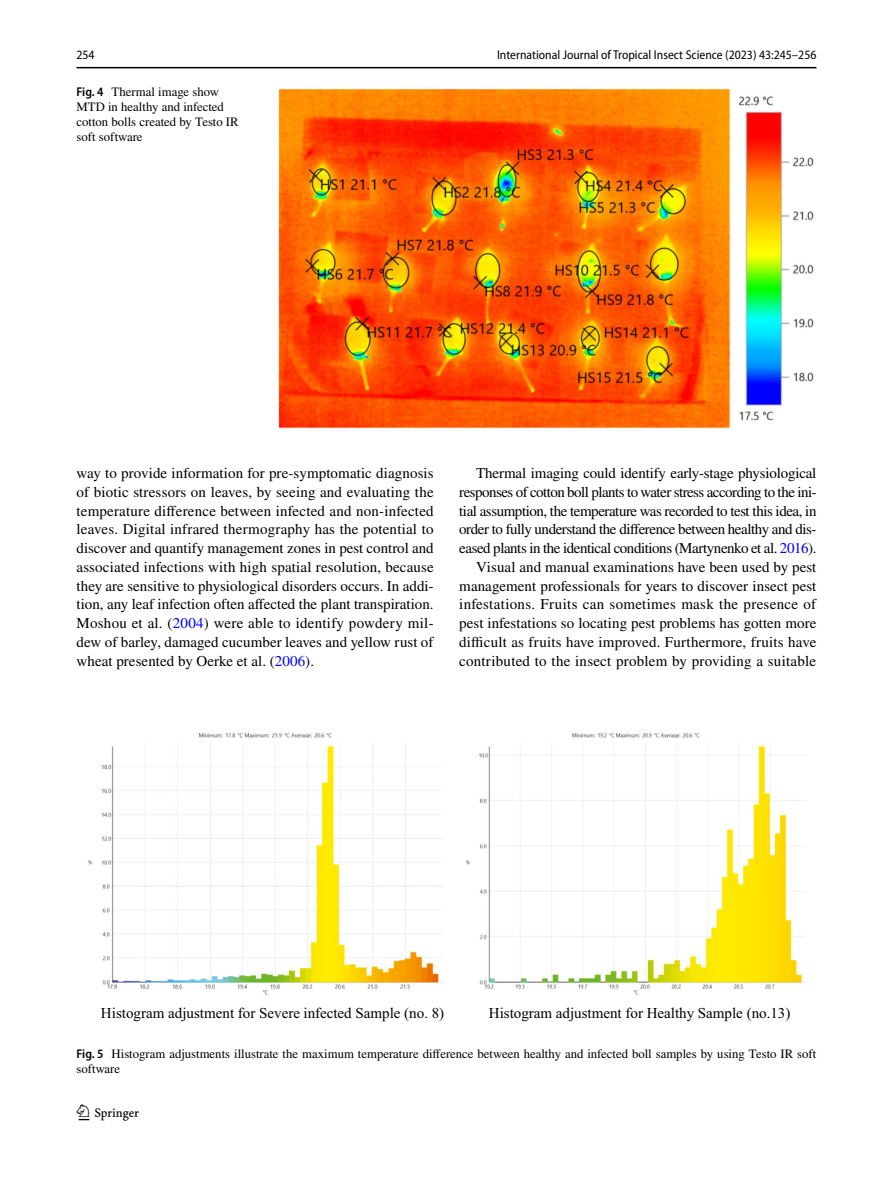
<style>
.page{position:relative;width:893px;height:1187px;background:#fff}
.page>*{position:absolute;margin:0;border:0;box-sizing:border-box;transform-origin:0 0}
.t1{font:22.5px "Springnew Regular 2";color:#000}
.t2{font:15px/18.8px "STIX";letter-spacing:-.005em;color:#000;text-align:justify}
.t3{font:15px "Times New Roman";color:#000}
.t4{font:12.75px/15px "STIX";color:#000}
.t5{font:semi-condensed 12.75px "Myriad Pro";color:#000}
.s1{font-family:"Myriad Pro";font-weight:600;font-stretch:semi-condensed}
.s2{color:#00f}
</style>
<div class="page">
<hr style="left:77px;top:67px;width:739px;height:1px;background:#000">
<img style="left:278px;top:88px;width:536px;height:341px">
<img style="left:87px;top:732px;width:356px;height:263px">
<img style="left:465px;top:732px;width:341px;height:263px">
<p class="t5" style="left:77px;top:48px;width:20px">254</p>
<p class="t5" style="left:497px;top:48px;width:321px">International Journal of Tropical Insect Science (2023) 43:245–256</p>
<p class="t4" style="left:77px;top:85px;width:164px"><span class="s1">Fig. 4</span> Thermal image show<br>MTD in healthy and infected cotton bolls created by Testo IR soft software</p>
<p class="t2" style="left:77px;top:464px;width:359px">way to provide information for pre-symptomatic diagnosis of biotic stressors on leaves, by seeing and evaluating the temperature difference between infected and non-infected leaves. Digital infrared thermography has the potential to discover and quantify management zones in pest control and associated infections with high spatial resolution, because they are sensitive to physiological disorders occurs. In addi&shy;tion, any leaf infection often affected the plant transpiration.<br>Moshou et al. (<span class="s2">2004</span>) were able to identify powdery mil&shy;dew of barley, damaged cucumber leaves and yellow rust of wheat presented by Oerke et al. (<span class="s2">2006</span>).</p>
<p class="t2" style="left:459px;top:464px;width:359px;text-align:right">Thermal imaging could identify early-stage physiological responses of cotton boll plants to water stress according to the ini&shy;tial assumption, the temperature was recorded to test this idea, in order to fully understand the difference between healthy and dis&shy;eased plants in the identical conditions (Martynenko et al. <span class="s2">2016</span>).<br>Visual and manual examinations have been used by pest management professionals for years to discover insect pest infestations. Fruits can sometimes mask the presence of pest infestations so locating pest problems has gotten more difficult as fruits have improved. Furthermore, fruits have contributed to the insect problem by providing a suitable</p>
<p class="t3" style="left:101px;top:1002px;width:345px">Histogram adjustment for Severe infected Sample (no. 8)</p>
<p class="t3" style="left:489px;top:1002px;width:303px">Histogram adjustment for Healthy Sample (no.13)</p>
<p class="t4" style="left:77px;top:1046px;width:741px"><span class="s1">Fig. 5</span> Histogram adjustments illustrate the maximum temperature difference between healthy and infected boll samples by using Testo IR soft software</p>
<h1 class="t1" style="left:79px;top:1104px;width:62px">1 3</h1>
</div>
